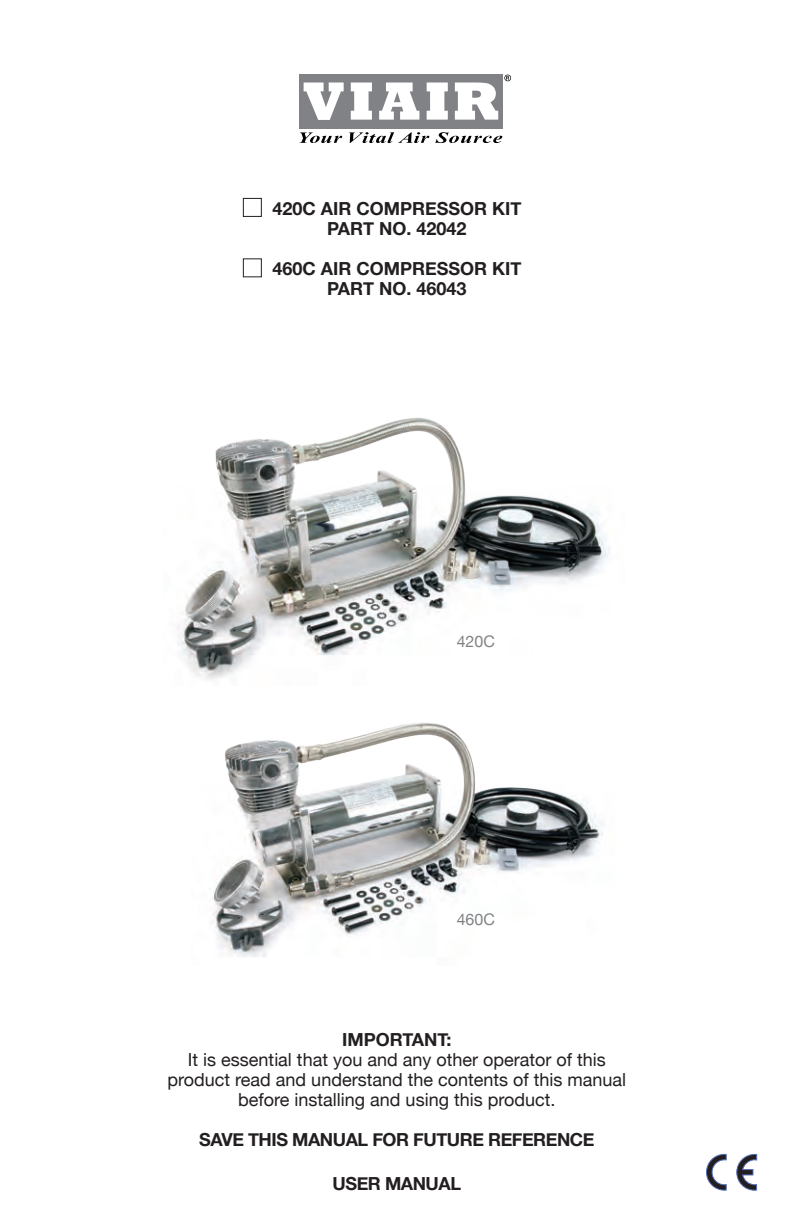
<style>
.page{position:relative;width:792px;height:1224px;background:#fff}
.page>*{position:absolute;margin:0;border:0;box-sizing:border-box;transform-origin:0 0}
.t1{font:18px/20px "Helvetica Neue";color:#231f20;text-align:center}
.t2{font:700 18px "Helvetica Neue";color:#231f20}
.t3{font:700 18px "Helvetica Neue";letter-spacing:-.025em;color:#231f20}
.Desc{font:16px "Helvetica Neue";color:#808285}
</style>
<div class="page">
<div style="left:299px;top:74px;width:203px;height:54px;background:#808285"></div>
<svg style="left:304px;top:83px;width:40px;height:37px"></svg>
<svg style="left:351px;top:83px;width:21px;height:37px"></svg>
<svg style="left:379px;top:83px;width:40px;height:37px"></svg>
<svg style="left:427px;top:83px;width:21px;height:37px"></svg>
<svg style="left:455px;top:83px;width:43px;height:37px"></svg>
<svg style="left:299px;top:132px;width:43px;height:11px"></svg>
<svg style="left:349px;top:132px;width:80px;height:11px"></svg>
<svg style="left:435px;top:132px;width:67px;height:11px"></svg>
<svg style="left:504px;top:75px;width:7px;height:6px"></svg>
<div style="left:243px;top:198px;width:19px;height:19px;border:1px solid #231f20"></div>
<div style="left:243px;top:258px;width:19px;height:19px;border:1px solid #231f20"></div>
<img style="left:210px;top:722px;width:393px;height:235px">
<img style="left:177px;top:417px;width:433px;height:263px">
<svg style="left:737px;top:1154px;width:20px;height:36px"></svg>
<svg style="left:706px;top:1154px;width:20px;height:36px"></svg>
<p class="t2" style="left:272px;top:197px;width:251px">420C AIR COMPRESSOR KIT</p>
<p class="t2" style="left:327px;top:217px;width:141px">PART NO. 42042</p>
<p class="t2" style="left:272px;top:257px;width:251px">460C AIR COMPRESSOR KIT</p>
<p class="t2" style="left:327px;top:277px;width:141px">PART NO. 46043</p>
<p class="Desc" style="left:457px;top:631px;width:40px">420C</p>
<p class="Desc" style="left:457px;top:910px;width:40px">460C</p>
<p class="t2" style="left:342px;top:1028px;width:111px">IMPORTANT:</p>
<p class="t1" style="left:168px;top:1049px;width:460px">It is essential that you and any other operator of this product read and understand the contents of this manual before installing and using this product.</p>
<p class="t3" style="left:199px;top:1128px;width:397px">SAVE THIS MANUAL FOR FUTURE REFERENCE</p>
<p class="t3" style="left:333px;top:1173px;width:130px">USER MANUAL</p>
</div>
